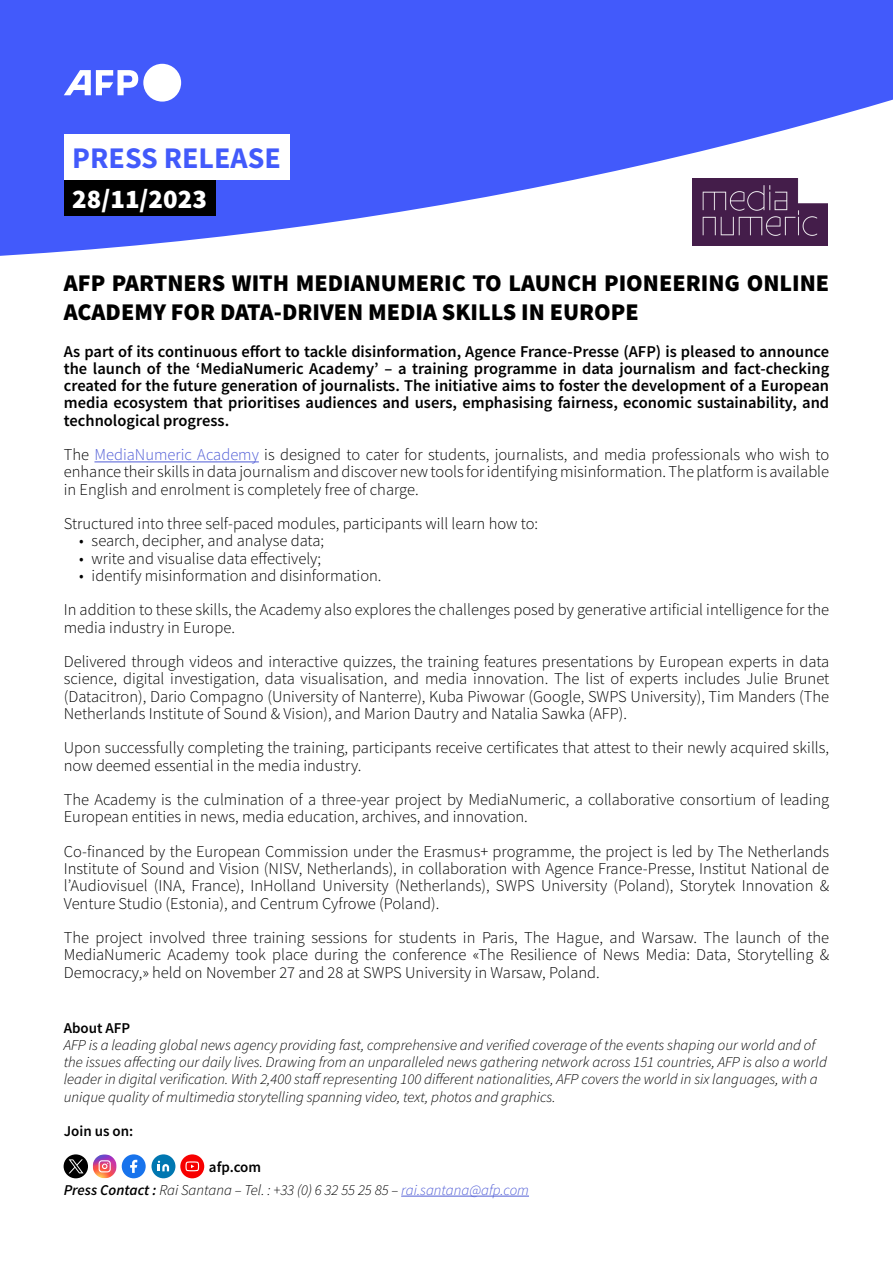
<style>
.page{position:relative;width:893px;height:1263px;background:#fff}
.page>*{position:absolute;margin:0;border:0;box-sizing:border-box;transform-origin:0 0}
.t1{font:700 30px "Source Sans Pro";color:#425afb}
.t2{font:900 27px "Source Sans Pro";color:#fff}
.t3{font:900 24px/28.8px "Source Sans Pro";color:#000}
.t4{font:300 16.5px/17.2px "Source Sans Pro";color:#000;text-align:justify}
.t5{font:600 16.5px/17.2px "Source Sans Pro";color:#000;text-align:justify}
.t6{font:italic 300 15px/17.2px "Source Sans Pro";color:#000}
.t7{font:600 15px "Source Sans Pro";color:#000}
.s1{color:#4f5cd6}
.s2{font-weight:600}
</style>
<div class="page">
<hr style="left:94px;top:461px;width:165px;height:1px;background:#4f5cd6">
<svg style="left:0;top:0;width:893px;height:256px;fill:#425afb"></svg>
<div style="left:64px;top:180px;width:151px;height:36px;background:#000"></div>
<div style="left:64px;top:134px;width:225px;height:46px;background:#fff"></div>
<svg style="left:64px;top:64px;width:117px;height:38px"></svg>
<hr style="left:401px;top:1196px;width:128px;height:1px;background:#4f5cd6">
<div style="left:122px;top:1154px;width:24px;height:24px;background:#1873ec;border-radius:50%"></div>
<svg style="left:130px;top:1160px;width:7px;height:13px"></svg>
<div style="left:152px;top:1154px;width:23px;height:24px;background:#0077b1;border-radius:50%"></div>
<svg style="left:158px;top:1161px;width:11px;height:10px"></svg>
<svg style="left:64px;top:1154px;width:53px;height:24px"></svg>
<div style="left:180px;top:1154px;width:24px;height:24px;background:#f70000;border-radius:50%"></div>
<svg style="left:185px;top:1161px;width:14px;height:10px"></svg>
<img style="left:692px;top:179px;width:135px;height:66px">
<h1 class="t1" style="left:72px;top:138px;width:210px">PRESS RELEASE</h1>
<h2 class="t2" style="left:72px;top:180px;width:136px">28/11/2023</h2>
<h3 class="t3" style="left:64px;top:268px;width:767px">AFP PARTNERS WITH MEDIANUMERIC TO LAUNCH PIONEERING ONLINE<br>ACADEMY FOR DATA-DRIVEN MEDIA SKILLS IN EUROPE</h3>
<p class="t5" style="left:64px;top:342px;width:767px">As part of its continuous effort to tackle disinformation, Agence France-Presse (AFP) is pleased to announce the launch of the ‘MediaNumeric Academy’ – a training programme in data journalism and fact-checking created for the future generation of journalists. The initiative aims to foster the development of a European media ecosystem that prioritises audiences and users, emphasising fairness, economic sustainability, and technological progress.</p>
<p class="t4" style="left:64px;top:446px;width:767px">The <span class="s1">MediaNumeric Academy</span> is designed to cater for students, journalists, and media professionals who wish to enhance their skills in data journalism and discover new tools for identifying misinformation. The platform is available in English and enrolment is completely free of charge.</p>
<p class="t4" style="left:64px;top:515px;width:476px">Structured into three self-paced modules, participants will learn how to:</p>
<p class="t4" style="left:79px;top:532px;width:246px">• search, decipher, and analyse data;</p>
<p class="t4" style="left:79px;top:550px;width:243px">• write and visualise data effectively;</p>
<p class="t4" style="left:64px;top:558px;width:767px;line-height:34.5px;text-indent:16px">• identify misinformation and disinformation.<br>In addition to these skills, the Academy also explores the challenges posed by generative artificial intelligence for the</p>
<p class="t4" style="left:64px;top:610px;width:767px;line-height:34.5px">media industry in Europe.<br>Delivered through videos and interactive quizzes, the training features presentations by European experts in data</p>
<p class="t4" style="left:64px;top:670px;width:767px">science, digital investigation, data visualisation, and media innovation. The list of experts includes Julie Brunet (Datacitron), Dario Compagno (University of Nanterre), Kuba Piwowar (Google, SWPS University), Tim Manders (The Netherlands Institute of Sound &amp; Vision), and Marion Dautry and Natalia Sawka (AFP).</p>
<p class="t4" style="left:64px;top:739px;width:767px">Upon successfully completing the training, participants receive certificates that attest to their newly acquired skills, now deemed essential in the media industry.</p>
<p class="t4" style="left:64px;top:791px;width:767px">The Academy is the culmination of a three-year project by MediaNumeric, a collaborative consortium of leading<br>European entities in news, media education, archives, and innovation.</p>
<p class="t4" style="left:64px;top:843px;width:767px">Co-financed by the European Commission under the Erasmus+ programme, the project is led by The Netherlands Institute of Sound and Vision (NISV, Netherlands), in collaboration with Agence France-Presse, Institut National de l’Audiovisuel (INA, France), InHolland University (Netherlands), SWPS University (Poland), Storytek Innovation &amp; Venture Studio (Estonia), and Centrum Cyfrowe (Poland).</p>
<p class="t4" style="left:64px;top:929px;width:767px">The project involved three training sessions for students in Paris, The Hague, and Warsaw. The launch of the MediaNumeric Academy took place during the conference «The Resilience of News Media: Data, Storytelling &amp; Democracy,» held on November 27 and 28 at SWPS University in Warsaw, Poland.</p>
<p class="t7" style="left:64px;top:1018px;width:68px">About AFP</p>
<p class="t6" style="left:64px;top:1036px;width:765px">AFP is a leading global news agency providing fast, comprehensive and verified coverage of the events shaping our world and of the issues affecting our daily lives. Drawing from an unparalleled news gathering network across 151 countries, AFP is also a world leader in digital verification. With 2,400 staff representing 100 different nationalities, AFP covers the world in six languages, with a unique quality of multimedia storytelling spanning video, text, photos and graphics.</p>
<p class="t7" style="left:64px;top:1121px;width:71px">Join us on:</p>
<p class="t7" style="left:209px;top:1157px;width:54px">afp.com</p>
<p class="t6" style="left:64px;top:1181px;width:467px"><span class="s2">Press Contact :</span> Rai Santana – Tel. : +33 (0) 6 32 55 25 85 – <span class="s1">rai.santana@afp.com</span></p>
</div>
